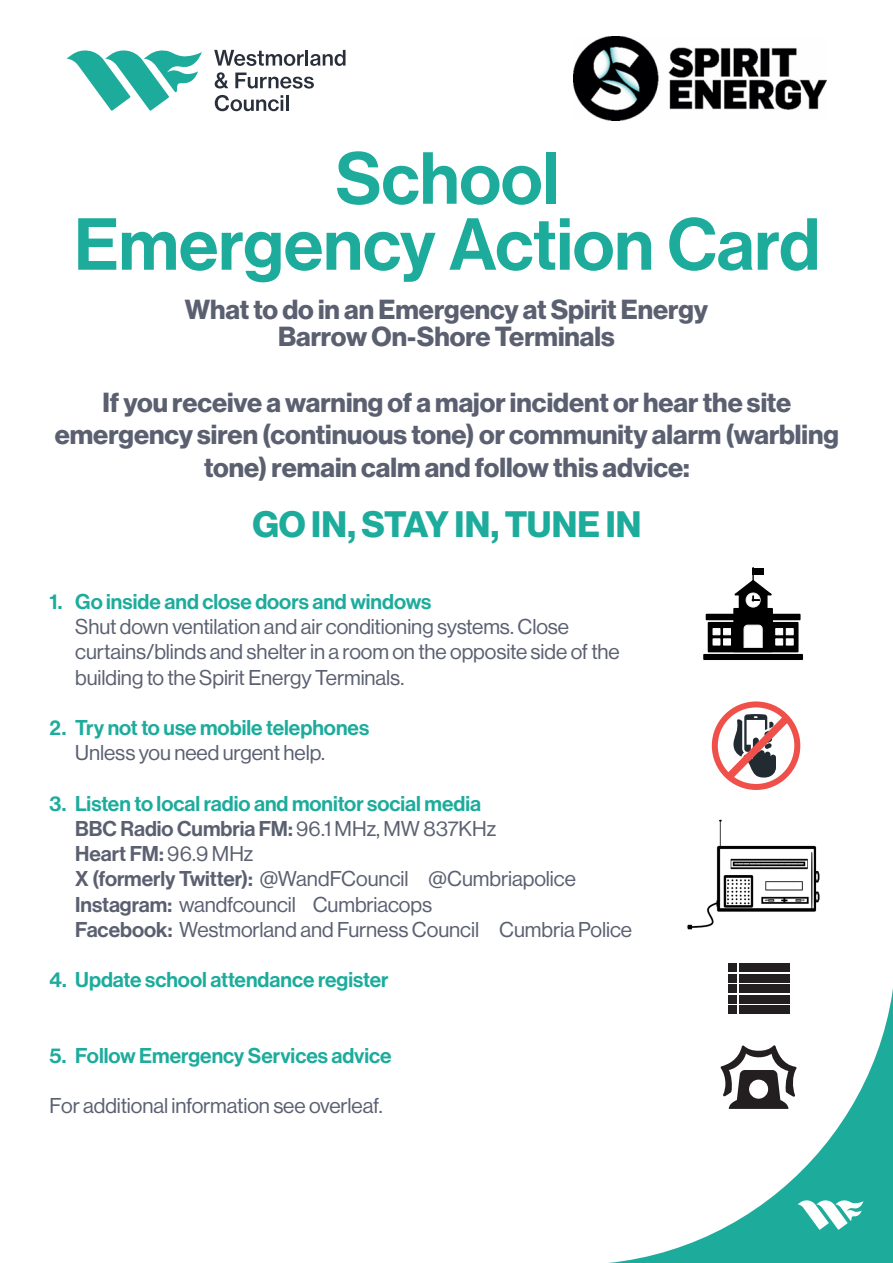
<style>
.page{position:relative;width:893px;height:1263px;background:#fff}
.page>*{position:absolute;margin:0;border:0;box-sizing:border-box;transform-origin:0 0}
.t1{font:72px "N Haas Grotesk DS Pro 65 Md";color:#1dac9c}
.t2{font:36px "N Haas Grotesk DS Pro 75 Bd";color:#1dac9c}
.Paragraph_Style_2{font:27px/32.4px "N Haas Grotesk DS Pro 75 Bd";color:#5b6071;text-align:center}
.t3{font:21px/25.2px "N Haas Grotesk DS Pro 55 Rg";color:#5b6071}
.t4{font:21px "N Haas Grotesk DS Pro 65 Md";color:#1dac9c}
.t5{font:21px "N Haas Grotesk DS Pro 65 Md";color:#5b6071}
.s1{font-family:"N Haas Grotesk DS Pro 55 Rg"}
.s2{font-family:"N Haas Grotesk DS Pro 65 Md"}
</style>
<div class="page">
<svg style="left:66px;top:50px;width:136px;height:61px"></svg>
<svg style="left:214px;top:50px;width:131px;height:16px"></svg>
<svg style="left:215px;top:72px;width:13px;height:17px"></svg>
<svg style="left:235px;top:73px;width:79px;height:16px"></svg>
<svg style="left:215px;top:95px;width:73px;height:16px"></svg>
<svg style="left:608px;top:982px;width:285px;height:281px"></svg>
<svg style="left:797px;top:1199px;width:66px;height:31px"></svg>
<img style="left:573px;top:36px;width:253px;height:84px">
<div style="left:712px;top:701px;width:88px;height:89px;border:6px solid #ef5049;border-radius:50%"></div>
<svg style="left:718px;top:708px;width:79px;height:79px"></svg>
<svg style="left:720px;top:1045px;width:76px;height:64px"></svg>
<div style="left:706px;top:614px;width:94px;height:6px;background:#000001"></div>
<div style="left:703px;top:654px;width:100px;height:6px;background:#000001"></div>
<svg style="left:708px;top:622px;width:90px;height:30px"></svg>
<div style="left:712px;top:628px;width:8px;height:7px;background:#fff;border:1px solid #fff"></div>
<div style="left:723px;top:628px;width:8px;height:7px;background:#fff;border:1px solid #fff"></div>
<div style="left:712px;top:638px;width:8px;height:7px;background:#fff;border:1px solid #fff"></div>
<div style="left:723px;top:638px;width:8px;height:7px;background:#fff;border:1px solid #fff"></div>
<div style="left:775px;top:628px;width:8px;height:7px;background:#fff;border:1px solid #fff"></div>
<div style="left:786px;top:628px;width:8px;height:7px;background:#fff;border:1px solid #fff"></div>
<div style="left:775px;top:638px;width:8px;height:7px;background:#fff;border:1px solid #fff"></div>
<div style="left:786px;top:638px;width:8px;height:7px;background:#fff;border:1px solid #fff"></div>
<div style="left:733px;top:608px;width:40px;height:44px;background:#000001"></div>
<svg style="left:739px;top:601px;width:28px;height:8px"></svg>
<div style="left:746px;top:593px;width:14px;height:14px;background:#fff;border-radius:50%"></div>
<div style="left:746px;top:593px;width:14px;height:14px;border:1px solid #f2f1f0;border-radius:50%"></div>
<svg style="left:734px;top:567px;width:38px;height:34px"></svg>
<div style="left:753px;top:568px;width:11px;height:7px;background:#000001"></div>
<svg style="left:744px;top:625px;width:18px;height:23px"></svg>
<img style="left:686px;top:819px;width:134px;height:111px">
<div style="left:728px;top:963px;width:9px;height:9px;background:#231f20"></div>
<div style="left:728px;top:974px;width:9px;height:8px;background:#231f20"></div>
<div style="left:728px;top:984px;width:9px;height:9px;background:#231f20"></div>
<div style="left:728px;top:995px;width:9px;height:8px;background:#231f20"></div>
<div style="left:728px;top:1006px;width:9px;height:8px;background:#231f20"></div>
<div style="left:739px;top:963px;width:51px;height:9px;background:#231f20"></div>
<div style="left:739px;top:974px;width:51px;height:8px;background:#231f20"></div>
<div style="left:739px;top:984px;width:51px;height:9px;background:#231f20"></div>
<div style="left:739px;top:995px;width:51px;height:8px;background:#231f20"></div>
<div style="left:739px;top:1006px;width:51px;height:8px;background:#231f20"></div>
<p class="t1" style="left:335px;top:137px;width:225px">School</p>
<p class="t1" style="left:74px;top:203px;width:747px">Emergency Action Card</p>
<p class="Paragraph_Style_2" style="left:185px;top:294px;width:525px">What to do in an Emergency at Spirit Energy</p>
<p class="Paragraph_Style_2" style="left:278px;top:321px;width:338px">Barrow On-Shore Terminals</p>
<p class="Paragraph_Style_2" style="left:55px;top:387px;width:786px">If you receive a warning of a major incident or hear the site emergency siren (continuous tone) or community alarm (warbling tone) remain calm and follow this advice:</p>
<p class="t2" style="left:252px;top:503px;width:390px">GO IN, STAY IN, TUNE IN</p>
<p class="t4" style="left:50px;top:589px;width:383px">1. Go inside and close doors and windows</p>
<p class="t3" style="left:75px;top:614px;width:546px">Shut down ventilation and air conditioning systems. Close curtains/blinds and shelter in a room on the opposite side of the building to the Spirit Energy Terminals.</p>
<p class="t4" style="left:50px;top:715px;width:321px">2. Try not to use mobile telephones</p>
<p class="t3" style="left:75px;top:740px;width:252px">Unless you need urgent help.</p>
<p class="t4" style="left:50px;top:791px;width:433px">3. Listen to local radio and monitor social media</p>
<p class="t5" style="left:75px;top:816px;width:423px">BBC Radio Cumbria FM: <span class="s1">96.1 MHz, MW 837KHz</span></p>
<p class="t5" style="left:75px;top:841px;width:180px">Heart FM: <span class="s1">96.9 MHz</span></p>
<p class="t3" style="left:75px;top:866px;width:502px"><span class="s2">X (formerly Twitter):</span> @WandFCouncil @Cumbriapolice</p>
<p class="t3" style="left:75px;top:892px;width:358px"><span class="s2">Instagram:</span> wandfcouncil Cumbriacops</p>
<p class="t3" style="left:75px;top:917px;width:558px"><span class="s2">Facebook:</span> Westmorland and Furness Council Cumbria Police</p>
<p class="t4" style="left:50px;top:967px;width:340px">4. Update school attendance register</p>
<p class="t4" style="left:50px;top:1043px;width:344px">5. Follow Emergency Services advice</p>
<p class="t3" style="left:50px;top:1093px;width:334px">For additional information see overleaf.</p>
</div>
